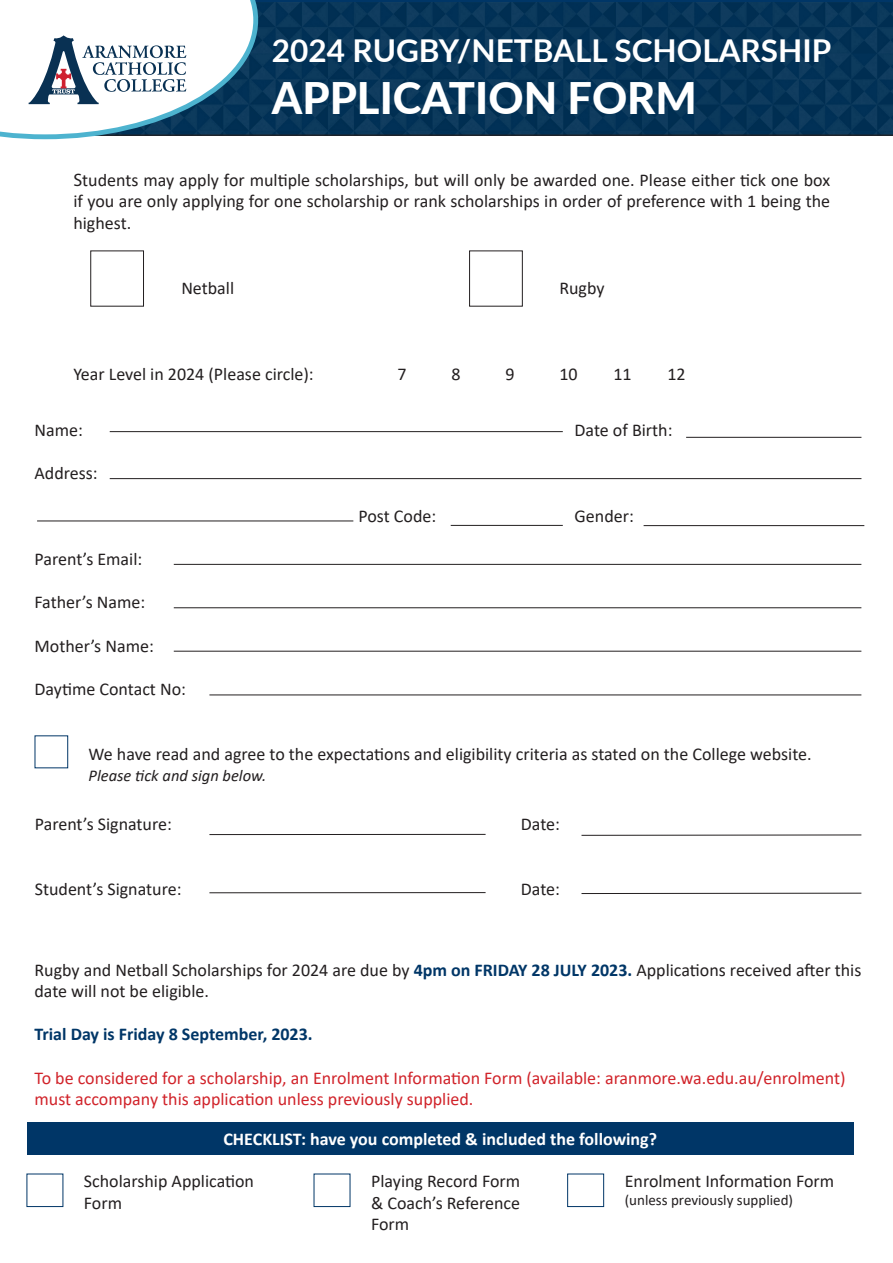
<style>
.page{position:relative;width:893px;height:1263px;background:#fff}
.page>*{position:absolute;margin:0;border:0;box-sizing:border-box;transform-origin:0 0}
.t1{font:800 43.5px "Lato";color:#fff}
.t2{font:700 31.5px "Lato";color:#fff}
.t3{font:18px/21.6px "Calibri";color:#231f20}
.t4{font:18px/21.6px "Calibri";color:#d1232a}
.t5{font:700 18px "Calibri";color:#fff}
.t6{font:700 18px "Calibri";color:#003667}
.t7{font:italic 16.5px "Calibri";color:#231f20}
.t8{font:15px "Calibri";color:#231f20}
.s1{font-family:"Myriad Pro"}
.s2{font-weight:700;color:#003667}
</style>
<div class="page">
<svg style="left:258px;top:0;width:635px;height:136px;background:#063457"></svg>
<svg style="left:0;top:0;width:258px;height:139px"></svg>
<hr style="left:110px;top:431px;width:453px;height:1px;background:#231f20">
<hr style="left:110px;top:478px;width:751px;height:1px;background:#231f20">
<hr style="left:37px;top:521px;width:316px;height:1px;background:#231f20">
<hr style="left:174px;top:651px;width:687px;height:1px;background:#231f20">
<hr style="left:209px;top:695px;width:652px;height:1px;background:#231f20">
<hr style="left:686px;top:437px;width:175px;height:1px;background:#231f20">
<hr style="left:644px;top:525px;width:220px;height:1px;background:#231f20">
<hr style="left:174px;top:564px;width:687px;height:1px;background:#231f20">
<hr style="left:174px;top:607px;width:687px;height:1px;background:#231f20">
<hr style="left:451px;top:525px;width:112px;height:1px;background:#231f20">
<div style="left:90px;top:250px;width:54px;height:57px;border:1px solid #231f20"></div>
<div style="left:469px;top:250px;width:54px;height:57px;border:1px solid #231f20"></div>
<hr style="left:209px;top:892px;width:277px;height:1px;background:#231f20">
<hr style="left:581px;top:835px;width:280px;height:1px;background:#231f20">
<hr style="left:581px;top:893px;width:280px;height:1px;background:#231f20">
<div style="left:27px;top:1122px;width:826px;height:33px;background:#003667"></div>
<div style="left:567px;top:1173px;width:37px;height:34px;background:#fff;border:1px solid #003667"></div>
<hr style="left:209px;top:834px;width:277px;height:1px;background:#231f20">
<p class="t2" style="left:272px;top:27px;width:561px">2024 RUGBY/NETBALL SCHOLARSHIP</p>
<p class="t1" style="left:272px;top:66px;width:427px">APPLICATION FORM</p>
<p class="t3" style="left:73px;top:168px;width:758px;text-align:justify"><span class="s1">S</span>tudents may apply for multiple scholarships, but will only be awarded one. Please either tick one box if you are only applying for one scholarship or rank scholarships in order of preference with 1 being the highest.</p>
<p class="t3" style="left:181px;top:276px;width:54px">Netball</p>
<p class="t3" style="left:559px;top:276px;width:47px">Rugby</p>
<p class="t3" style="left:73px;top:363px;width:242px">Year Level in 2024 (Please circle):</p>
<p class="t3" style="left:397px;top:363px;width:11px">7</p>
<p class="t3" style="left:451px;top:363px;width:11px">8</p>
<p class="t3" style="left:505px;top:363px;width:11px">9</p>
<p class="t3" style="left:559px;top:363px;width:20px">10</p>
<p class="t3" style="left:613px;top:363px;width:20px">11</p>
<p class="t3" style="left:667px;top:363px;width:20px">12</p>
<p class="t3" style="left:35px;top:418px;width:50px">Name:</p>
<p class="t3" style="left:575px;top:418px;width:99px">Date of Birth:</p>
<p class="t3" style="left:35px;top:461px;width:65px">Address:</p>
<p class="t3" style="left:359px;top:505px;width:79px">Post Code:</p>
<p class="t3" style="left:575px;top:505px;width:61px">Gender:</p>
<p class="t3" style="left:35px;top:548px;width:109px">Parent’s Email:</p>
<p class="t3" style="left:35px;top:591px;width:112px">Father’s Name:</p>
<p class="t3" style="left:35px;top:634px;width:121px">Mother’s Name:</p>
<p class="t3" style="left:35px;top:677px;width:153px">Daytime Contact No:</p>
<p class="t3" style="left:89px;top:742px;width:725px">We have read and agree to the expectations and eligibility criteria as stated on the College website.</p>
<p class="t7" style="left:89px;top:764px;width:179px">Please tick and sign below.</p>
<p class="t3" style="left:35px;top:813px;width:139px">Parent’s Signature:</p>
<p class="t3" style="left:521px;top:813px;width:41px">Date:</p>
<p class="t3" style="left:35px;top:878px;width:148px">Student’s Signature:</p>
<p class="t3" style="left:521px;top:878px;width:41px">Date:</p>
<p class="t3" style="left:35px;top:958px;width:828px">Rugby and Netball Scholarships for 2024 are due by <span class="s2">4pm on FRIDAY 28 JULY 2023.</span> Applications received after this date will not be eligible.</p>
<p class="t6" style="left:35px;top:1022px;width:280px">Trial Day is Friday 8 September, 2023.</p>
<p class="t4" style="left:35px;top:1066px;width:813px">To be considered for a scholarship, an Enrolment Information Form (available: aranmore.wa.edu.au/enrolment) must accompany this application unless previously supplied.</p>
<p class="t5" style="left:223px;top:1126px;width:435px">CHECKLIST: have you completed &amp; included the following?</p>
<p class="t3" style="left:84px;top:1170px;width:172px">Scholarship Application<br>Form</p>
<p class="t3" style="left:371px;top:1170px;width:151px">Playing Record Form</p>
<p class="t3" style="left:625px;top:1170px;width:211px">Enrolment Information Form</p>
<p class="t8" style="left:625px;top:1189px;width:170px">(unless previously supplied)</p>
<p class="t3" style="left:371px;top:1191px;width:150px">&amp; Coach’s Reference<br>Form</p>
</div>
